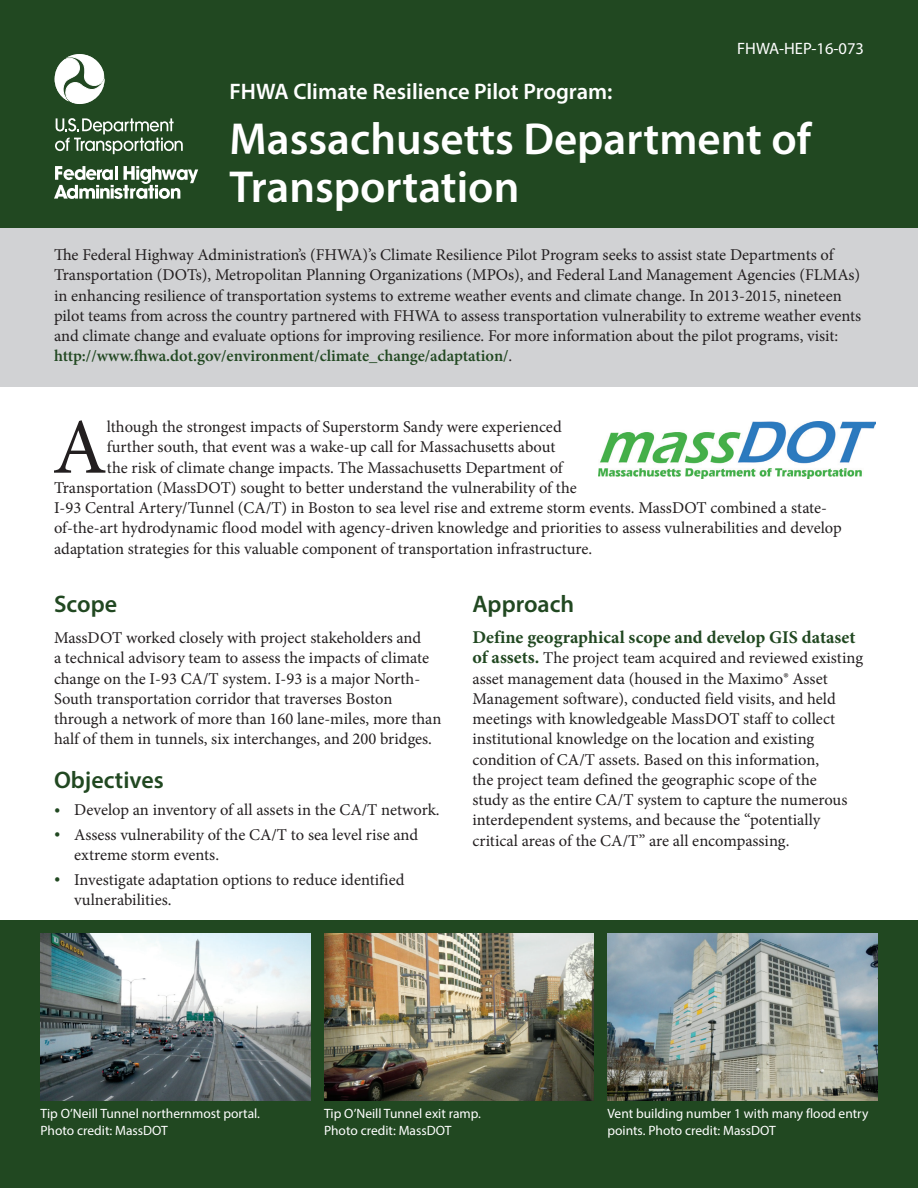
<style>
.page{position:relative;width:918px;height:1188px;background:#fff}
.page>*{position:absolute;margin:0;border:0;box-sizing:border-box;transform-origin:0 0}
.Body{font:78.75px "Minion Pro";color:#231f20}
.t1{font:600 45px/48px "Myriad Pro";color:#fff}
.t2{font:600 24px "Myriad Pro";color:#214821}
.t3{font:600 22.5px "Myriad Pro";color:#fff}
.Body-2{font:700 18px "Minion Pro";color:#214821}
.Body-3{font:16.5px/20.2px "Minion Pro";color:#231f20}
.PhotoCaption{font:16.5px "Myriad Pro";color:#fff}
.PhotoCaption-2{font:13.5px/16.5px "Myriad Pro";color:#fff}
.s1{font-weight:600;color:#214821}
.s2{color:#214821}
.s3{font-weight:700;font-size:18px;color:#214821}
</style>
<div class="page">
<div style="left:0;top:0;width:918px;height:228px;background:#214821"></div>
<svg style="left:54px;top:166px;width:144px;height:33px"></svg>
<svg style="left:55px;top:118px;width:128px;height:36px"></svg>
<svg style="left:55px;top:54px;width:50px;height:50px"></svg>
<div style="left:0;top:921px;width:918px;height:267px;background:#214821"></div>
<img style="left:40px;top:934px;width:270px;height:166px">
<img style="left:608px;top:934px;width:270px;height:166px">
<img style="left:324px;top:934px;width:270px;height:166px">
<div style="left:0;top:228px;width:918px;height:159px;background:#d1d2d4"></div>
<img style="left:599px;top:421px;width:277px;height:57px">
<p class="PhotoCaption" style="left:737px;top:38px;width:128px">FHWA-HEP-16-073</p>
<p class="t3" style="left:230px;top:77px;width:385px">FHWA Climate Resilience Pilot Program:</p>
<p class="t1" style="left:230px;top:114px;width:583px">Massachusetts Department of<br>Transportation</p>
<p class="Body-3" style="left:54px;top:245px;width:809px">The Federal Highway Administration’s (FHWA)’s Climate Resilience Pilot Program seeks to assist state Departments of Transportation (DOTs), Metropolitan Planning Organizations (MPOs), and Federal Land Management Agencies (FLMAs) in enhancing resilience of transportation systems to extreme weather events and climate change. In 2013-2015, nineteen pilot teams from across the country partnered with FHWA to assess transportation vulnerability to extreme weather events and climate change and evaluate options for improving resilience. For more information about the pilot programs, visit: <span class="s1">http://www.fhwa.dot.gov/environment/climate_change/adaptation/</span>.</p>
<p class="Body" style="left:52px;top:395px;width:56px">A</p>
<p class="Body-3" style="left:107px;top:417px;width:456px">lthough the strongest impacts of Superstorm Sandy were experienced</p>
<p class="Body-3" style="left:107px;top:437px;width:450px">further south, that event was a wake-up call for Massachusetts about</p>
<p class="Body-3" style="left:107px;top:457px;width:457px">the risk of climate change impacts. The Massachusetts Department of</p>
<p class="Body-3" style="left:54px;top:478px;width:524px">Transportation (MassDOT) sought to better understand the vulnerability of the</p>
<p class="Body-3" style="left:54px;top:498px;width:775px">I-93 Central Artery/Tunnel (CA/T) in Boston to sea level rise and extreme storm events. MassDOT combined a state-</p>
<p class="Body-3" style="left:54px;top:518px;width:789px">of-the-art hydrodynamic flood model with agency-driven knowledge and priorities to assess vulnerabilities and develop</p>
<p class="Body-3" style="left:54px;top:538px;width:540px">adaptation strategies for this valuable component of transportation infrastructure.</p>
<h1 class="t2" style="left:54px;top:589px;width:65px">Scope</h1>
<p class="Body-3" style="left:54px;top:628px;width:389px">MassDOT worked closely with project stakeholders and<br>a technical advisory team to assess the impacts of climate change on the I-93 CA/T system. I-93 is a major North-South transportation corridor that traverses Boston through a network of more than 160 lane-miles, more than half of them in tunnels, six interchanges, and 200 bridges.</p>
<h1 class="t2" style="left:54px;top:765px;width:111px">Objectives</h1>
<p class="Body-3" style="left:54px;top:800px;width:387px"><span class="s2">•</span> Develop an inventory of all assets in the CA/T network.</p>
<p class="Body-3" style="left:74px;top:824px;width:346px;text-indent:-20px"><span class="s2">•</span> Assess vulnerability of the CA/T to sea level rise and extreme storm events.</p>
<p class="Body-3" style="left:74px;top:869px;width:332px;text-indent:-20px"><span class="s2">•</span> Investigate adaptation options to reduce identified vulnerabilities.</p>
<h1 class="t2" style="left:472px;top:589px;width:103px">Approach</h1>
<p class="Body-2" style="left:472px;top:625px;width:385px">Define geographical scope and develop GIS dataset</p>
<p class="Body-3" style="left:472px;top:648px;width:392px"><span class="s3">of assets.</span> The project team acquired and reviewed existing asset management data (housed in the Maximo® Asset Management software), conducted field visits, and held meetings with knowledgeable MassDOT staff to collect institutional knowledge on the location and existing condition of CA/T assets. Based on this information,<br>the project team defined the geographic scope of the<br>study as the entire CA/T system to capture the numerous interdependent systems, and because the “potentially critical areas of the CA/T” are all encompassing.</p>
<p class="PhotoCaption-2" style="left:40px;top:1105px;width:221px">Tip O’Neill Tunnel northernmost portal.<br>Photo credit: MassDOT</p>
<p class="PhotoCaption-2" style="left:324px;top:1105px;width:159px">Tip O’Neill Tunnel exit ramp.<br>Photo credit: MassDOT</p>
<p class="PhotoCaption-2" style="left:608px;top:1105px;width:262px">Vent building number 1 with many flood entry points. Photo credit: MassDOT</p>
</div>
